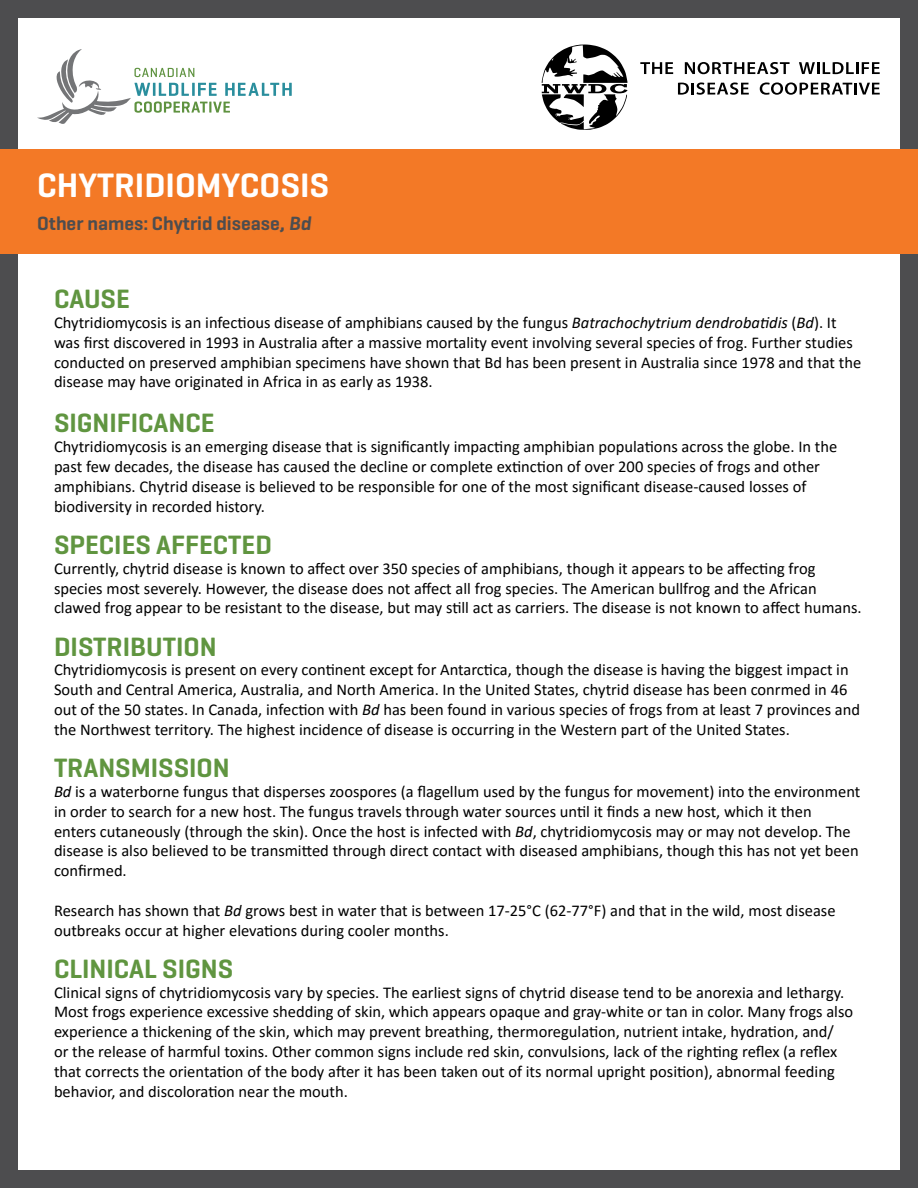
<style>
.page{position:relative;width:918px;height:1188px;background:#4d4d4f}
.page>*{position:absolute;margin:0;border:0;box-sizing:border-box;transform-origin:0 0}
.t1{font:600 34.5px "Geogrotesque";color:#fff}
.t2{font:600 27px "Geogrotesque";color:#609540}
.t3{font:600 19.5px "Geogrotesque";color:#4d4d4f}
.t4{font:16.5px/19.8px "Calibri";color:#000}
.s1{font-style:italic}
</style>
<div class="page">
<div style="left:18px;top:18px;width:882px;height:1152px;background:#fff"></div>
<div style="left:0;top:149px;width:918px;height:105px;background:#f37926"></div>
<svg style="left:37px;top:49px;width:255px;height:75px"></svg>
<svg style="left:640px;top:62px;width:33px;height:12px"></svg>
<svg style="left:685px;top:62px;width:105px;height:12px"></svg>
<svg style="left:799px;top:62px;width:80px;height:12px"></svg>
<svg style="left:678px;top:82px;width:71px;height:13px"></svg>
<svg style="left:760px;top:82px;width:119px;height:13px"></svg>
<svg style="left:542px;top:45px;width:86px;height:85px"></svg>
<h1 class="t1" style="left:37px;top:164px;width:294px">CHYTRIDIOMYCOSIS</h1>
<p class="t3" style="left:37px;top:211px;width:275px">Other names: Chytrid disease, <span class="s1">Bd</span></p>
<h2 class="t2" style="left:54px;top:282px;width:77px">CAUSE</h2>
<p class="t4" style="left:54px;top:312px;width:809px">Chytridiomycosis is an infectious disease of amphibians caused by the fungus <span class="s1">Batrachochytrium dendrobatidis</span> (<span class="s1">Bd</span>). It was first discovered in 1993 in Australia after a massive mortality event involving several species of frog. Further studies conducted on preserved amphibian specimens have shown that Bd has been present in Australia since 1978 and that the disease may have originated in Africa in as early as 1938.</p>
<h2 class="t2" style="left:54px;top:406px;width:162px">SIGNIFICANCE</h2>
<p class="t4" style="left:54px;top:436px;width:785px">Chytridiomycosis is an emerging disease that is significantly impacting amphibian populations across the globe. In the past few decades, the disease has caused the decline or complete extinction of over 200 species of frogs and other amphibians. Chytrid disease is believed to be responsible for one of the most significant disease-caused losses of biodiversity in recorded history.</p>
<h2 class="t2" style="left:54px;top:528px;width:220px">SPECIES AFFECTED</h2>
<p class="t4" style="left:54px;top:558px;width:809px">Currently, chytrid disease is known to affect over 350 species of amphibians, though it appears to be affecting frog species most severely. However, the disease does not affect all frog species. The American bullfrog and the African clawed frog appear to be resistant to the disease, but may still act as carriers. The disease is not known to affect humans.</p>
<h2 class="t2" style="left:54px;top:630px;width:164px">DISTRIBUTION</h2>
<p class="t4" style="left:54px;top:660px;width:808px">Chytridiomycosis is present on every continent except for Antarctica, though the disease is having the biggest impact in South and Central America, Australia, and North America. In the United States, chytrid disease has been conrmed in 46 out of the 50 states. In Canada, infection with <span class="s1">Bd</span> has been found in various species of frogs from at least 7 provinces and the Northwest territory. The highest incidence of disease is occurring in the Western part of the United States.</p>
<h2 class="t2" style="left:54px;top:751px;width:177px">TRANSMISSION</h2>
<p class="t4" style="left:54px;top:781px;width:808px"><span class="s1">Bd</span> is a waterborne fungus that disperses zoospores (a flagellum used by the fungus for movement) into the environment in order to search for a new host. The fungus travels through water sources until it finds a new host, which it then<br>enters cutaneously (through the skin). Once the host is infected with <span class="s1">Bd</span>, chytridiomycosis may or may not develop. The disease is also believed to be transmitted through direct contact with diseased amphibians, though this has not yet been confirmed.</p>
<p class="t4" style="left:54px;top:900px;width:783px">Research has shown that <span class="s1">Bd</span> grows best in water that is between 17-25°C (62-77°F) and that in the wild, most disease outbreaks occur at higher elevations during cooler months.</p>
<h2 class="t2" style="left:54px;top:952px;width:181px">CLINICAL SIGNS</h2>
<p class="t4" style="left:54px;top:982px;width:801px">Clinical signs of chytridiomycosis vary by species. The earliest signs of chytrid disease tend to be anorexia and lethargy.<br>Most frogs experience excessive shedding of skin, which appears opaque and gray-white or tan in color. Many frogs also experience a thickening of the skin, which may prevent breathing, thermoregulation, nutrient intake, hydration, and/<br>or the release of harmful toxins. Other common signs include red skin, convulsions, lack of the righting reflex (a reflex that corrects the orientation of the body after it has been taken out of its normal upright position), abnormal feeding behavior, and discoloration near the mouth.</p>
</div>
